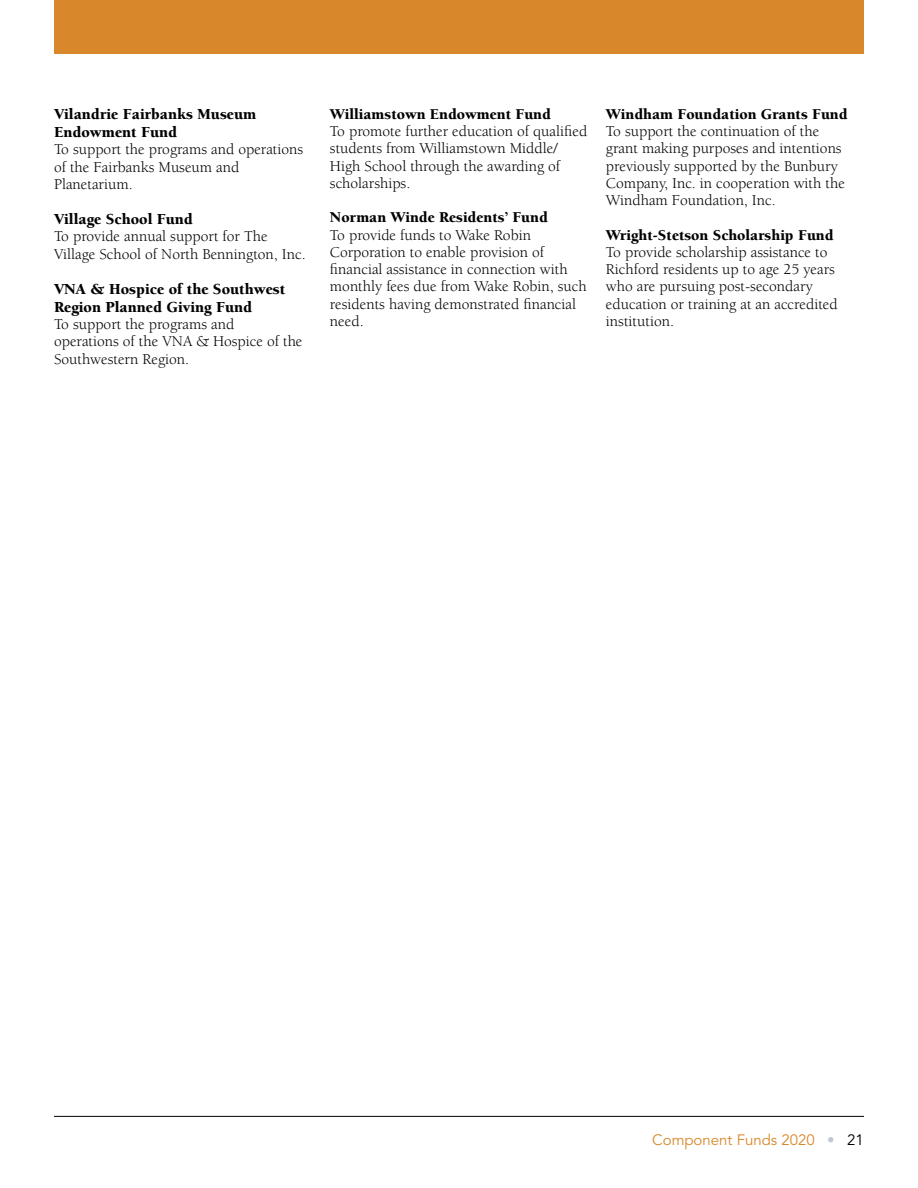
<style>
.page{position:relative;width:918px;height:1188px;background:#fff}
.page>*{position:absolute;margin:0;border:0;box-sizing:border-box;transform-origin:0 0}
.t1{font:900 15.75px/18px "Berkeley Std";color:#000}
.t2{font:15.45px/17.2px "Berkeley Std";color:#000}
.t3{font:900 15.45px "Berkeley Std";color:#000}
.t4{font:15px "Avenir LT Std";color:#d8872a}
.s1{color:#c0c6d3}
.s2{color:#000}
</style>
<div class="page">
<hr style="left:54px;top:1116px;width:810px;height:1px;background:#000">
<div style="left:54px;top:0;width:810px;height:54px;background:#d8872a"></div>
<p class="t1" style="left:54px;top:105px;width:204px">Vilandrie Fairbanks Museum<br>Endowment Fund</p>
<p class="t2" style="left:54px;top:141px;width:251px">To support the programs and operations of the Fairbanks Museum and<br>Planetarium.</p>
<p class="t1" style="left:54px;top:210px;width:140px">Village School Fund</p>
<p class="t2" style="left:54px;top:228px;width:253px">To provide annual support for The<br>Village School of North Bennington, Inc.</p>
<p class="t1" style="left:54px;top:280px;width:233px">VNA &amp; Hospice of the Southwest<br>Region Planned Giving Fund</p>
<p class="t2" style="left:54px;top:316px;width:250px">To support the programs and operations of the VNA &amp; Hospice of the<br>Southwestern Region.</p>
<p class="t3" style="left:330px;top:106px;width:222px">Williamstown Endowment Fund</p>
<p class="t2" style="left:330px;top:123px;width:259px">To promote further education of qualified students from Williamstown Middle/<br>High School through the awarding of scholarships.</p>
<p class="t3" style="left:330px;top:209px;width:219px">Norman Winde Residents’ Fund</p>
<p class="t2" style="left:330px;top:226px;width:258px">To provide funds to Wake Robin<br>Corporation to enable provision of financial assistance in connection with monthly fees due from Wake Robin, such residents having demonstrated financial need.</p>
<p class="t3" style="left:606px;top:106px;width:243px">Windham Foundation Grants Fund</p>
<p class="t2" style="left:606px;top:123px;width:240px">To support the continuation of the grant making purposes and intentions previously supported by the Bunbury Company, Inc. in cooperation with the Windham Foundation, Inc.</p>
<p class="t3" style="left:606px;top:227px;width:229px">Wright-Stetson Scholarship Fund</p>
<p class="t2" style="left:606px;top:244px;width:233px">To provide scholarship assistance to<br>Richford residents up to age 25 years who are pursuing post-secondary education or training at an accredited institution.</p>
<p class="t4" style="left:652px;top:1132px;width:213px">Component Funds 2020 <span class="s1">•</span> <span class="s2">21</span></p>
</div>
